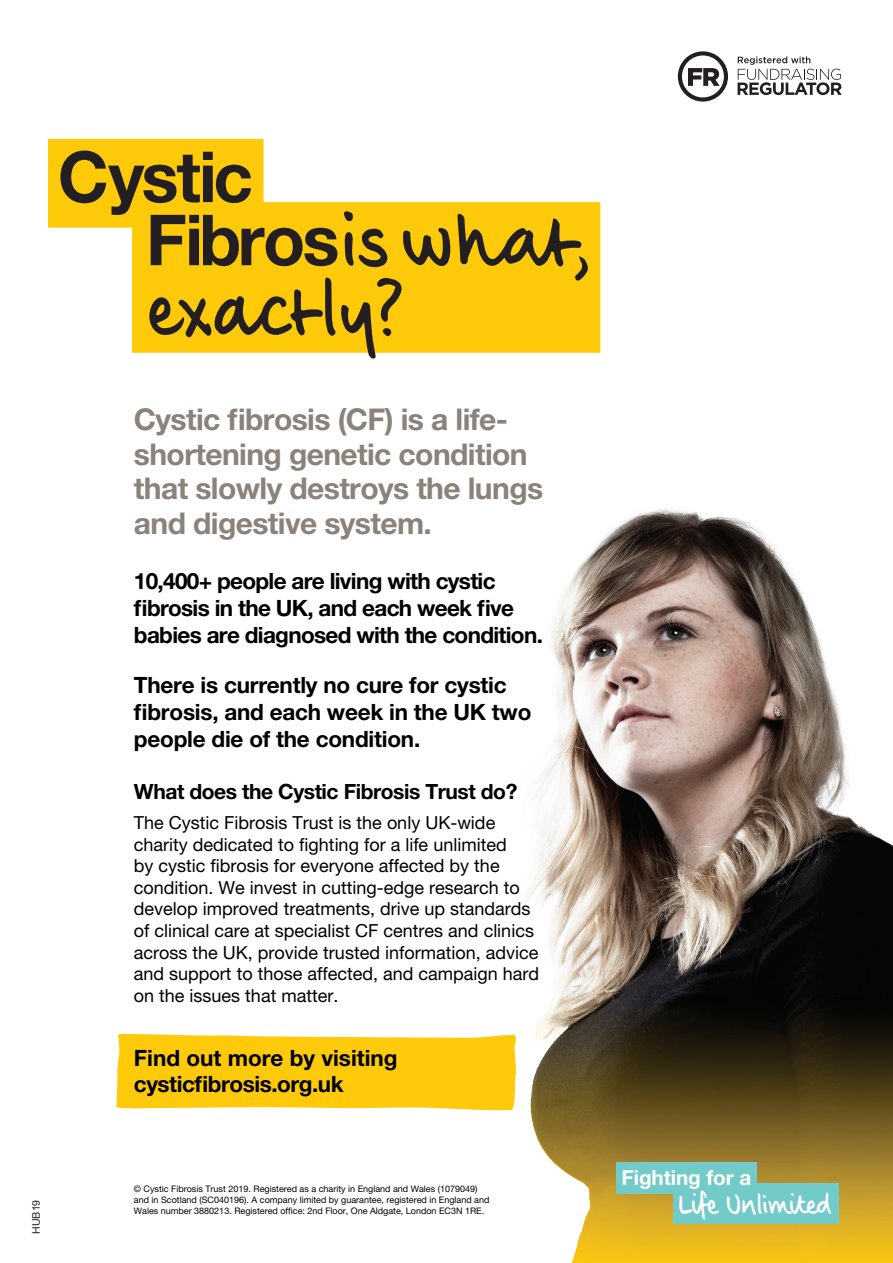
<style>
.page{position:relative;width:893px;height:1263px;background:#fff}
.page>*{position:absolute;margin:0;border:0;box-sizing:border-box;transform-origin:0 0}
.t1{font:700 30px/34.5px "Helvetica Neue LT";letter-spacing:-.02em;color:#8b827a}
.t2{font:24.3px "CF Script";letter-spacing:-.025em;color:#fff}
.t3{font:700 22.5px/27px "Helvetica Neue LT";letter-spacing:-.02em;color:#000}
.t4{font:700 22.5px/25.8px "Helvetica Neue LT";color:#000}
.t5{font:700 21px "Helvetica Neue LT";letter-spacing:-.02em;color:#000}
.t6{font:700 20.7px "Helvetica Neue LT";letter-spacing:-.005em;color:#fff}
.t7{font:18px/21.6px "Helvetica Neue LT";color:#000}
.t8{font:10.5px "Helvetica Neue LT";color:#231f20}
.t9{font:9px/10.8px "Helvetica Neue LT";color:#000}
</style>
<div class="page">
<svg style="left:116px;top:1033px;width:352px;height:77px;background:#fece1d"></svg>
<svg style="left:48px;top:139px;width:552px;height:214px"></svg>
<svg style="left:60px;top:151px;width:529px;height:208px;fill:#feca0a"></svg>
<img style="left:468px;top:509px;width:425px;height:754px">
<div style="left:616px;top:1162px;width:141px;height:31px;background:#72cac9"></div>
<div style="left:674px;top:1183px;width:165px;height:40px;background:#72cac9"></div>
<svg style="left:678px;top:51px;width:50px;height:51px"></svg>
<svg style="left:738px;top:56px;width:104px;height:39px"></svg>
<p class="t8" style="left:30px;top:1234px;width:36px;rotate:-90deg">HUB19</p>
<p class="t1" style="left:134px;top:402px;width:411px">Cystic fibrosis (CF) is a life&shy;shortening genetic condition that slowly destroys the lungs and digestive system.</p>
<p class="t3" style="left:134px;top:567px;width:410px">10,400+ people are living with cystic fibrosis in the UK, and each week five babies are diagnosed with the condition.</p>
<p class="t3" style="left:134px;top:671px;width:399px">There is currently no cure for cystic fibrosis, and each week in the UK two people die of the condition.</p>
<p class="t5" style="left:134px;top:778px;width:385px">What does the Cystic Fibrosis Trust do?</p>
<p class="t7" style="left:134px;top:811px;width:407px">The Cystic Fibrosis Trust is the only UK-wide charity dedicated to fighting for a life unlimited<br>by cystic fibrosis for everyone affected by the condition. We invest in cutting-edge research to develop improved treatments, drive up standards of clinical care at specialist CF centres and clinics across the UK, provide trusted information, advice and support to those affected, and campaign hard on the issues that matter.</p>
<p class="t4" style="left:134px;top:1045px;width:265px">Find out more by visiting cysticfibrosis.org.uk</p>
<p class="t9" style="left:134px;top:1183px;width:357px">© Cystic Fibrosis Trust 2019. Registered as a charity in England and Wales (1079049) and in Scotland (SC040196). A company limited by guarantee, registered in England and<br>Wales number 3880213. Registered office: 2nd Floor, One Aldgate, London EC3N 1RE.</p>
<p class="t6" style="left:622px;top:1165px;width:131px">Fighting for a</p>
<p class="t2" style="left:677px;top:1185px;width:155px">Life Unlimited</p>
</div>
